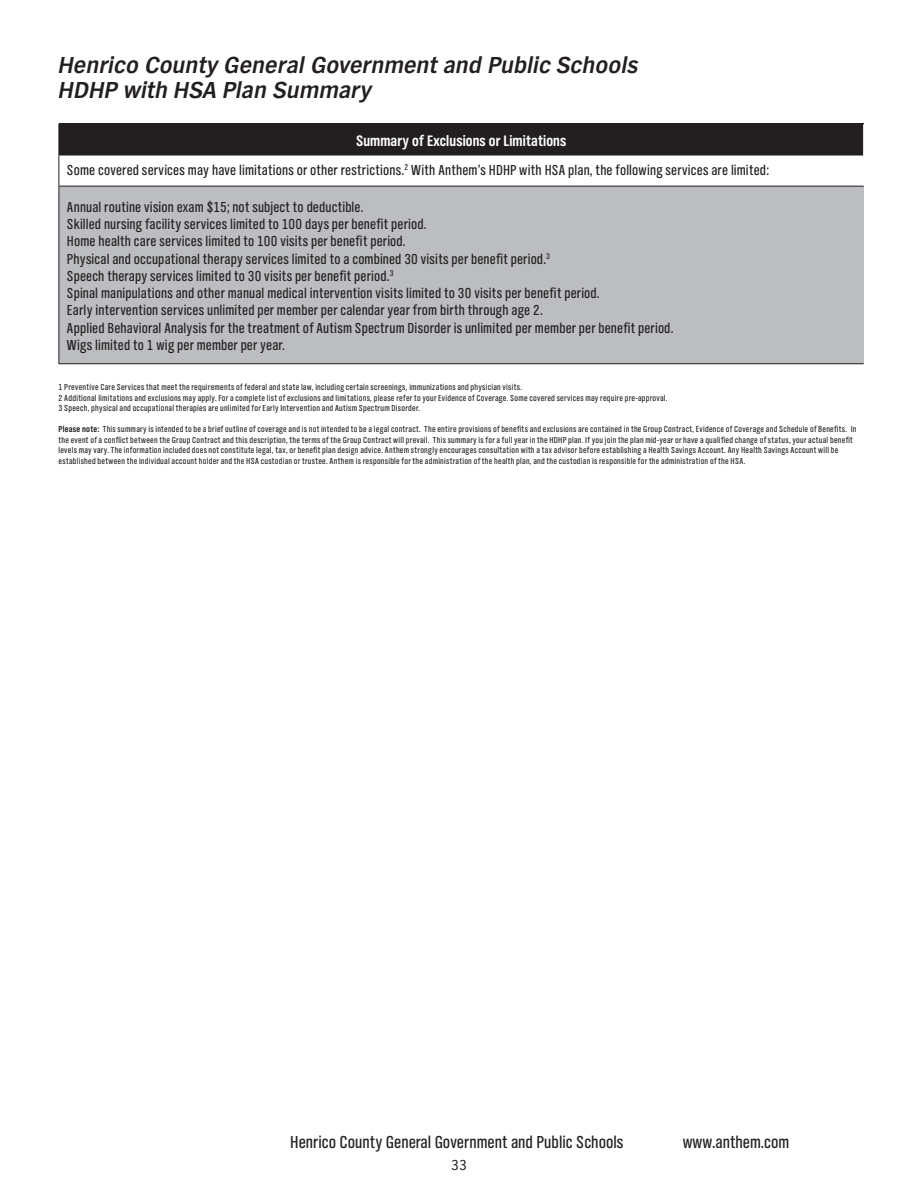
<style>
.page{position:relative;width:918px;height:1188px;background:#fff}
.page>*{position:absolute;margin:0;border:0;box-sizing:border-box;transform-origin:0 0}
.t1{font:italic 700 24px/25.5px "TV Nord EF";color:#231f20}
.t2{font:18px "TV Nord Cond EF";color:#231f20}
.t3{font:700 15.75px "TV Nord Cond EF";letter-spacing:.01em;color:#fff}
.t4{font:15px/17.2px "TV Nord Cond EF";letter-spacing:.01em;color:#231f20}
.t5{font:15px "TV Nord EF";color:#231f20}
.t6{font:9px/10.5px "TV Nord Cond EF";letter-spacing:.03em;color:#231f20}
.s1{font-weight:700}
</style>
<div class="page">
<div style="left:59px;top:124px;width:805px;height:31px;background:#231f20"></div>
<div style="left:59px;top:186px;width:805px;height:178px;background:#bcbdc0"></div>
<hr style="left:58px;top:124px;width:1px;height:31px;background:#231f20">
<hr style="left:58px;top:155px;width:1px;height:31px;background:#231f20">
<hr style="left:58px;top:155px;width:805px;height:1px;background:#231f20">
<hr style="left:58px;top:186px;width:806px;height:1px;background:#231f20">
<hr style="left:58px;top:186px;width:1px;height:177px;background:#231f20">
<hr style="left:58px;top:363px;width:806px;height:1px;background:#231f20">
<hr style="left:863px;top:124px;width:1px;height:31px;background:#fff">
<h1 class="t1" style="left:58px;top:52px;width:581px">Henrico County General Government and Public Schools<br>HDHP with HSA Plan Summary</h1>
<h3 class="t3" style="left:356px;top:132px;width:212px">Summary of Exclusions or Limitations</h3>
<h3 class="t4" style="left:67px;top:161px;width:703px">Some covered services may have limitations or other restrictions.<sup>2</sup> With Anthem’s HDHP with HSA plan, the following services are limited:</h3>
<p class="t4" style="left:67px;top:198px;width:608px">Annual routine vision exam $15; not subject to deductible.<br>Skilled nursing facility services limited to 100 days per benefit period.<br>Home health care services limited to 100 visits per benefit period.<br>Physical and occupational therapy services limited to a combined 30 visits per benefit period.<sup>3<br></sup>Speech therapy services limited to 30 visits per benefit period.<sup>3<br></sup>Spinal manipulations and other manual medical intervention visits limited to 30 visits per benefit period.<br>Early intervention services unlimited per member per calendar year from birth through age 2.<br>Applied Behavioral Analysis for the treatment of Autism Spectrum Disorder is unlimited per member per benefit period.<br>Wigs limited to 1 wig per member per year.</p>
<p class="t6" style="left:58px;top:382px;width:611px">1 Preventive Care Services that meet the requirements of federal and state law, including certain screenings, immunizations and physician visits.<br>2 Additional limitations and exclusions may apply. For a complete list of exclusions and limitations, please refer to your Evidence of Coverage. Some covered services may require pre-approval.<br>3 Speech, physical and occupational therapies are unlimited for Early Intervention and Autism Spectrum Disorder.</p>
<p class="t6" style="left:58px;top:424px;width:799px"><span class="s1">Please note:</span> This summary is intended to be a brief outline of coverage and is not intended to be a legal contract. The entire provisions of benefits and exclusions are contained in the Group Contract, Evidence of Coverage and Schedule of Benefits. In the event of a conflict between the Group Contract and this description, the terms of the Group Contract will prevail. This summary is for a full year in the HDHP plan. If you join the plan mid-year or have a qualified change of status, your actual benefit levels may vary. The information included does not constitute legal, tax, or benefit plan design advice. Anthem strongly encourages consultation with a tax advisor before establishing a Health Savings Account. Any Health Savings Account will be established between the individual account holder and the HSA custodian or trustee. Anthem is responsible for the administration of the health plan, and the custodian is responsible for the administration of the HSA.</p>
<h2 class="t2" style="left:290px;top:1132px;width:335px">Henrico County General Government and Public Schools</h2>
<h2 class="t2" style="left:683px;top:1132px;width:108px">www.anthem.com</h2>
<h3 class="t5" style="left:451px;top:1157px;width:17px">33</h3>
</div>
